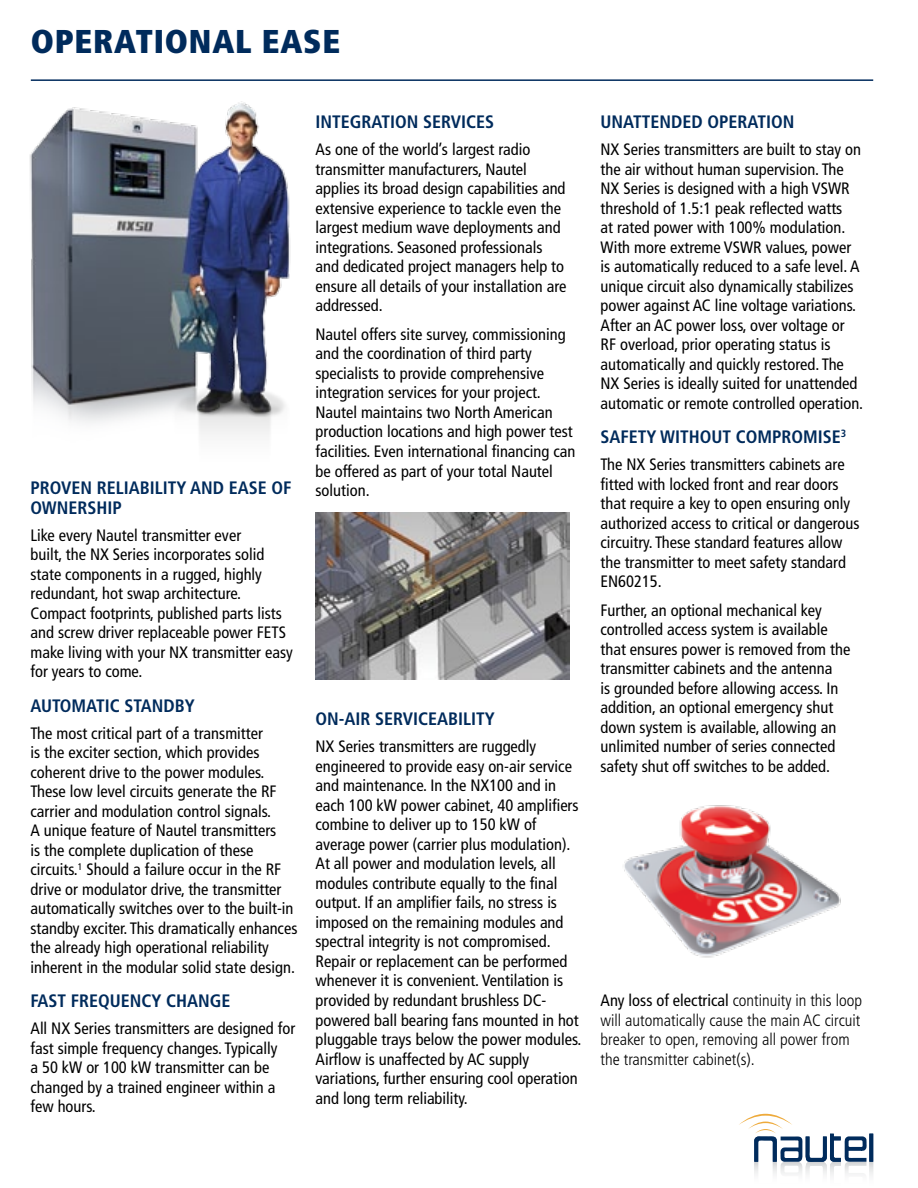
<style>
.page{position:relative;width:918px;height:1188px;background:#fff}
.page>*{position:absolute;margin:0;border:0;box-sizing:border-box;transform-origin:0 0}
.t1{font:900 condensed 33px "Frutiger";letter-spacing:.025em;color:#002b5c}
.t2{font:700 condensed 18px/19.5px "Frutiger";color:#002b5c}
.t3{font:condensed 16.5px/19.5px "Frutiger";color:#000}
.t4{font:300 condensed 16.5px/19.5px "Frutiger";color:#000}
.s1{font-weight:400}
</style>
<div class="page">
<img style="left:29px;top:101px;width:262px;height:334px">
<img style="left:315px;top:513px;width:254px;height:166px">
<img style="left:624px;top:805px;width:217px;height:153px">
<hr style="left:31px;top:79px;width:842px;height:2px;background:#002b5c">
<svg style="left:739px;top:1114px;width:134px;height:62px"></svg>
<h1 class="t1" style="left:31px;top:22px;width:308px">OPERATIONAL EASE</h1>
<p class="t2" style="left:31px;top:479px;width:263px">PROVEN RELIABILITY AND EASE OF<br>OWNERSHIP</p>
<p class="t3" style="left:31px;top:526px;width:264px">Like every Nautel transmitter ever<br>built, the NX Series incorporates solid state components in a rugged, highly redundant, hot swap architecture.<br>Compact footprints, published parts lists and screw driver replaceable power FETS make living with your NX transmitter easy for years to come.</p>
<p class="t2" style="left:31px;top:696px;width:166px">AUTOMATIC STANDBY</p>
<p class="t3" style="left:31px;top:724px;width:268px">The most critical part of a transmitter<br>is the exciter section, which provides coherent drive to the power modules.<br>These low level circuits generate the RF carrier and modulation control signals.<br>A unique feature of Nautel transmitters<br>is the complete duplication of these circuits.<sup>1</sup> Should a failure occur in the RF drive or modulator drive, the transmitter automatically switches over to the built-in standby exciter. This dramatically enhances the already high operational reliability inherent in the modular solid state design.</p>
<p class="t2" style="left:31px;top:991px;width:202px">FAST FREQUENCY CHANGE</p>
<p class="t3" style="left:31px;top:1019px;width:266px">All NX Series transmitters are designed for fast simple frequency changes. Typically<br>a 50 kW or 100 kW transmitter can be changed by a trained engineer within a few hours.</p>
<p class="t2" style="left:316px;top:113px;width:180px">INTEGRATION SERVICES</p>
<p class="t3" style="left:316px;top:140px;width:253px">As one of the world’s largest radio transmitter manufacturers, Nautel applies its broad design capabilities and extensive experience to tackle even the largest medium wave deployments and integrations. Seasoned professionals and dedicated project managers help to ensure all details of your installation are addressed.</p>
<p class="t3" style="left:316px;top:325px;width:261px">Nautel offers site survey, commissioning and the coordination of third party specialists to provide comprehensive integration services for your project.<br>Nautel maintains two North American production locations and high power test facilities. Even international financing can be offered as part of your total Nautel solution.</p>
<p class="t2" style="left:316px;top:710px;width:181px">ON-AIR SERVICEABILITY</p>
<p class="t3" style="left:316px;top:737px;width:267px">NX Series transmitters are ruggedly engineered to provide easy on-air service and maintenance. In the NX100 and in each 100 kW power cabinet, 40 amplifiers combine to deliver up to 150 kW of average power (carrier plus modulation).<br>At all power and modulation levels, all modules contribute equally to the final output. If an amplifier fails, no stress is imposed on the remaining modules and spectral integrity is not compromised.<br>Repair or replacement can be performed whenever it is convenient. Ventilation is provided by redundant brushless DC&shy;powered ball bearing fans mounted in hot pluggable trays below the power modules.<br>Airflow is unaffected by AC supply variations, further ensuring cool operation and long term reliability.</p>
<p class="t2" style="left:601px;top:113px;width:196px">UNATTENDED OPERATION</p>
<p class="t3" style="left:601px;top:140px;width:264px">NX Series transmitters are built to stay on the air without human supervision. The NX Series is designed with a high VSWR threshold of 1.5:1 peak reflected watts<br>at rated power with 100% modulation.<br>With more extreme VSWR values, power is automatically reduced to a safe level. A unique circuit also dynamically stabilizes power against AC line voltage variations.<br>After an AC power loss, over voltage or RF overload, prior operating status is automatically and quickly restored. The NX Series is ideally suited for unattended automatic or remote controlled operation.</p>
<p class="t2" style="left:601px;top:428px;width:247px">SAFETY WITHOUT COMPROMISE<sup>3</sup></p>
<p class="t3" style="left:601px;top:455px;width:261px">The NX Series transmitters cabinets are fitted with locked front and rear doors that require a key to open ensuring only authorized access to critical or dangerous circuitry. These standard features allow the transmitter to meet safety standard EN60215.</p>
<p class="t3" style="left:601px;top:601px;width:251px">Further, an optional mechanical key controlled access system is available that ensures power is removed from the transmitter cabinets and the antenna<br>is grounded before allowing access. In addition, an optional emergency shut down system is available, allowing an unlimited number of series connected safety shut off switches to be added.</p>
<p class="t4" style="left:601px;top:991px;width:263px"><span class="s1">Any loss of electrical</span> continuity in this loop will automatically cause the main AC circuit breaker to open, removing all power from the transmitter cabinet(s).</p>
</div>
